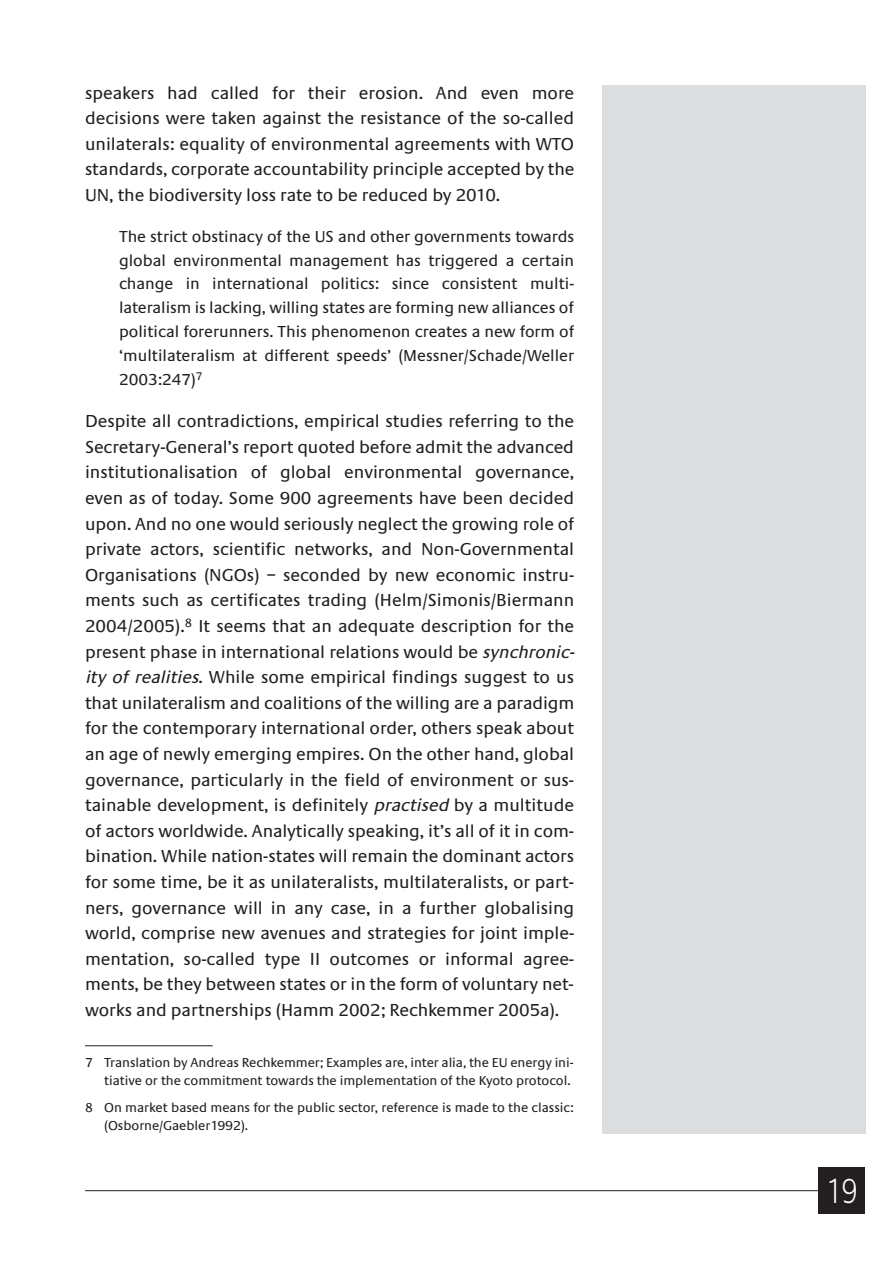
<style>
.page{position:relative;width:893px;height:1263px;background:#fff}
.page>*{position:absolute;margin:0;border:0;box-sizing:border-box;transform-origin:0 0}
.t1{font:300 36px "Praxis EF";color:#fff;scale:.8 1}
.t2{font:18px/25.7px "Praxis EF";letter-spacing:-.005em;color:#231f20;text-align:justify}
.t3{font:16.5px/23.9px "Praxis EF";color:#231f20;text-align:justify}
.t4{font:13.5px/18px "Praxis EF";letter-spacing:-.005em;color:#231f20;text-align:right}
.s1{font-style:italic}
</style>
<div class="page">
<hr style="left:85px;top:1190px;width:734px;height:1px;background:#231f20">
<div style="left:602px;top:85px;width:263px;height:1048px;background:#dcdddf"></div>
<div style="left:819px;top:1167px;width:46px;height:47px;background:#231f20"></div>
<hr style="left:85px;top:1045px;width:128px;height:1px;background:#231f20">
<p class="t2" style="left:85px;top:81px;width:491px">speakers had called for their erosion. And even more decisions were taken against the resistance of the so-called unilaterals: equality of environmental agreements with WTO standards, corporate accountability principle accepted by the UN, the biodiversity loss rate to be reduced by 2010.</p>
<p class="t3" style="left:119px;top:226px;width:457px">The strict obstinacy of the US and other governments towards global environmental management has triggered a certain change in international politics: since consistent multi&shy;lateralism is lacking, willing states are forming new alliances of political forerunners. This phenomenon creates a new form of ‘multilateralism at different speeds’ (Messner/Schade/Weller 2003:247)<sup>7</sup></p>
<p class="t2" style="left:85px;top:410px;width:494px;text-align:left">Despite all contradictions, empirical studies referring to the Secretary-General’s report quoted before admit the advanced institutionalisation of global environmental governance, even as of today. Some 900 agreements have been decided upon. And no one would seriously neglect the growing role of private actors, scientific networks, and Non-Governmental Organisations (NGOs) – seconded by new economic instru&shy;ments such as certificates trading (Helm/Simonis/Biermann 2004/2005).<sup>8</sup> It seems that an adequate description for the present phase in international relations would be <span class="s1">synchronic&shy;ity of realities</span>. While some empirical findings suggest to us that unilateralism and coalitions of the willing are a paradigm for the contemporary international order, others speak about an age of newly emerging empires. On the other hand, global governance, particularly in the field of environment or sus&shy;tainable development, is definitely <span class="s1">practised</span>by a multitude of actors worldwide. Analytically speaking, it’s all of it in com&shy;bination. While nation-states will remain the dominant actors for some time, be it as unilateralists, multilateralists, or part&shy;ners, governance will in any case, in a further globalising world, comprise new avenues and strategies for joint imple&shy;mentation, so-called type II outcomes or informal agree&shy;ments, be they between states or in the form of voluntary net&shy;works and partnerships (Hamm 2002; Rechkemmer 2005a).</p>
<p class="t4" style="left:85px;top:1055px;width:490px">7 Translation by Andreas Rechkemmer; Examples are, inter alia, the EU energy ini&shy;tiative or the commitment towards the implementation of the Kyoto protocol.</p>
<p class="t4" style="left:104px;top:1099px;width:471px;text-align:left;text-indent:-19px">8 On market based means for the public sector, reference is made to the classic: (Osborne/Gaebler1992).</p>
<h1 class="t1" style="left:826px;top:1177px;width:40px">19</h1>
</div>
